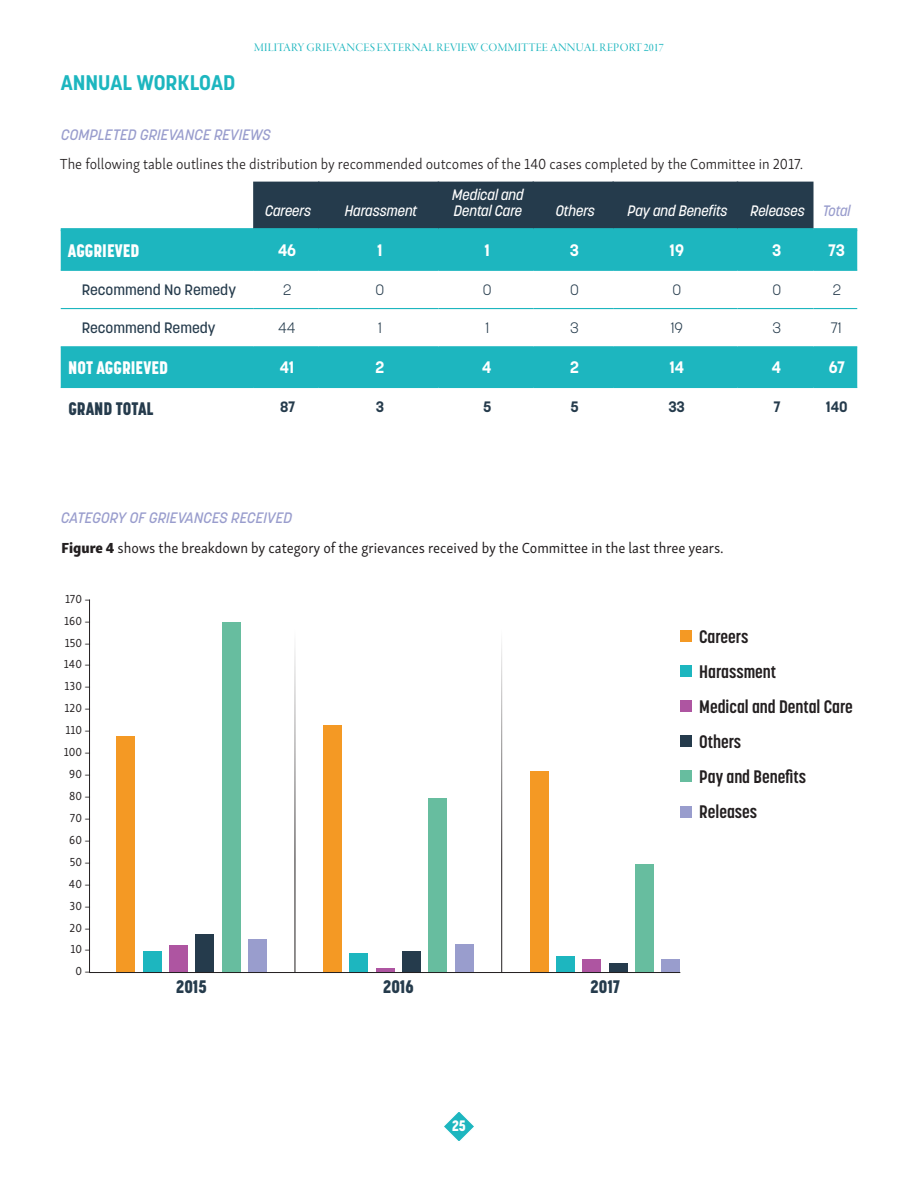
<style>
.page{position:relative;width:918px;height:1188px;background:#fff}
.page>*{position:absolute;margin:0;border:0;box-sizing:border-box;transform-origin:0 0}
.t1{font:700 21px "Korolev";color:#1db6bf}
.t2{font:700 18px/35.1px "Korolev Condensed";color:#231f20}
.t3{font:800 18px "Korolev Condensed";color:#253b4c}
.t4{font:800 18px "Korolev Condensed";color:#fff}
.t5{font:700 16.5px "Korolev";letter-spacing:-.005em;color:#fff}
.t6{font:300 15px "Skolar Sans Latn";color:#231f20;scale:.96 1}
.t7{font:15px "Skolar Sans Latn";color:#231f20;scale:.96 1}
.t8{font:italic 500 15px/16.5px "Korolev";letter-spacing:-.01em;color:#fff;scale:.95 1}
.t9{font:italic 500 15px "Korolev";color:#999dcd}
.t10{font:500 15px "Korolev";color:#253b4c}
.t11{font:300 15px "Korolev";color:#253b4c}
.t12{font:700 15px "Korolev";color:#253b4c}
.t13{font:800 15px "Korolev Condensed";color:#fff}
.t14{font:12px/21.9px "Skolar Sans Latn";color:#231f20;text-align:right;scale:.96 1}
.t15{font:12px "Garamond Premr Pro Disp";letter-spacing:.015em;color:#1db6bf}
.s1{color:#999dcd}
.s2{font-family:"Skolar Sans Latn Eb"}
</style>
<div class="page">
<div style="left:253px;top:182px;width:561px;height:46px;background:#253b4c"></div>
<svg style="left:61px;top:231px;width:796px;height:156px;fill:#1db6bf"></svg>
<hr style="left:318px;top:182px;width:1px;height:46px;background:#253b4c">
<hr style="left:438px;top:182px;width:1px;height:46px;background:#253b4c">
<hr style="left:533px;top:182px;width:1px;height:46px;background:#253b4c">
<hr style="left:612px;top:182px;width:2px;height:46px;background:#253b4c">
<hr style="left:737px;top:182px;width:1px;height:46px;background:#253b4c">
<hr style="left:61px;top:228px;width:192px;height:3px;background:#1db6bf">
<hr style="left:253px;top:228px;width:66px;height:3px;background:#1db6bf">
<hr style="left:319px;top:228px;width:119px;height:3px;background:#1db6bf">
<hr style="left:438px;top:228px;width:95px;height:3px;background:#1db6bf">
<hr style="left:533px;top:228px;width:80px;height:3px;background:#1db6bf">
<hr style="left:613px;top:228px;width:124px;height:3px;background:#1db6bf">
<hr style="left:737px;top:228px;width:77px;height:3px;background:#1db6bf">
<hr style="left:814px;top:228px;width:43px;height:3px;background:#1db6bf">
<hr style="left:61px;top:270px;width:192px;height:1px;background:#1db6bf">
<hr style="left:253px;top:270px;width:66px;height:1px;background:#1db6bf">
<hr style="left:319px;top:270px;width:119px;height:1px;background:#1db6bf">
<hr style="left:438px;top:270px;width:95px;height:1px;background:#1db6bf">
<hr style="left:533px;top:270px;width:80px;height:1px;background:#1db6bf">
<hr style="left:613px;top:270px;width:124px;height:1px;background:#1db6bf">
<hr style="left:737px;top:270px;width:77px;height:1px;background:#1db6bf">
<hr style="left:814px;top:270px;width:43px;height:1px;background:#1db6bf">
<hr style="left:61px;top:308px;width:192px;height:1px;background:#1db6bf">
<hr style="left:253px;top:308px;width:66px;height:1px;background:#1db6bf">
<hr style="left:319px;top:308px;width:119px;height:1px;background:#1db6bf">
<hr style="left:438px;top:308px;width:95px;height:1px;background:#1db6bf">
<hr style="left:533px;top:308px;width:80px;height:1px;background:#1db6bf">
<hr style="left:613px;top:308px;width:124px;height:1px;background:#1db6bf">
<hr style="left:737px;top:308px;width:77px;height:1px;background:#1db6bf">
<hr style="left:814px;top:308px;width:43px;height:1px;background:#1db6bf">
<hr style="left:61px;top:346px;width:192px;height:1px;background:#1db6bf">
<hr style="left:253px;top:346px;width:66px;height:1px;background:#1db6bf">
<hr style="left:319px;top:346px;width:119px;height:1px;background:#1db6bf">
<hr style="left:438px;top:346px;width:95px;height:1px;background:#1db6bf">
<hr style="left:533px;top:346px;width:80px;height:1px;background:#1db6bf">
<hr style="left:613px;top:346px;width:124px;height:1px;background:#1db6bf">
<hr style="left:737px;top:346px;width:77px;height:1px;background:#1db6bf">
<hr style="left:814px;top:346px;width:43px;height:1px;background:#1db6bf">
<hr style="left:61px;top:387px;width:192px;height:1px;background:#1db6bf">
<hr style="left:253px;top:387px;width:66px;height:1px;background:#1db6bf">
<hr style="left:319px;top:387px;width:119px;height:1px;background:#1db6bf">
<hr style="left:438px;top:387px;width:95px;height:1px;background:#1db6bf">
<hr style="left:533px;top:387px;width:80px;height:1px;background:#1db6bf">
<hr style="left:613px;top:387px;width:124px;height:1px;background:#1db6bf">
<hr style="left:737px;top:387px;width:77px;height:1px;background:#1db6bf">
<hr style="left:814px;top:387px;width:43px;height:1px;background:#1db6bf">
<div style="left:680px;top:806px;width:12px;height:12px;background:#999dcd"></div>
<div style="left:680px;top:771px;width:12px;height:11px;background:#67bd9f"></div>
<div style="left:680px;top:735px;width:12px;height:12px;background:#253b4c"></div>
<div style="left:680px;top:700px;width:12px;height:12px;background:#ae55a1"></div>
<div style="left:680px;top:665px;width:12px;height:12px;background:#1db6bf"></div>
<div style="left:680px;top:630px;width:12px;height:12px;background:#f49924"></div>
<div style="left:116px;top:736px;width:19px;height:237px;background:#f49924"></div>
<div style="left:169px;top:946px;width:19px;height:27px;background:#ae55a1"></div>
<div style="left:195px;top:934px;width:19px;height:39px;background:#253b4c"></div>
<div style="left:248px;top:939px;width:19px;height:34px;background:#999dcd"></div>
<div style="left:222px;top:622px;width:18px;height:351px;background:#67bd9f"></div>
<div style="left:143px;top:951px;width:18px;height:22px;background:#1db6bf"></div>
<div style="left:323px;top:725px;width:19px;height:248px;background:#f49924"></div>
<div style="left:376px;top:968px;width:19px;height:5px;background:#ae55a1"></div>
<div style="left:402px;top:951px;width:19px;height:22px;background:#253b4c"></div>
<div style="left:455px;top:944px;width:19px;height:29px;background:#999dcd"></div>
<div style="left:428px;top:798px;width:19px;height:175px;background:#67bd9f"></div>
<div style="left:349px;top:953px;width:19px;height:20px;background:#1db6bf"></div>
<div style="left:530px;top:771px;width:19px;height:202px;background:#f49924"></div>
<div style="left:583px;top:959px;width:18px;height:14px;background:#ae55a1"></div>
<div style="left:609px;top:963px;width:19px;height:10px;background:#253b4c"></div>
<div style="left:662px;top:959px;width:18px;height:14px;background:#999dcd"></div>
<div style="left:635px;top:864px;width:19px;height:109px;background:#67bd9f"></div>
<div style="left:556px;top:956px;width:19px;height:17px;background:#1db6bf"></div>
<hr style="left:89px;top:972px;width:591px;height:1px;background:#231f20">
<hr style="left:295px;top:622px;width:1px;height:351px;background:#231f20">
<hr style="left:501px;top:622px;width:1px;height:351px;background:#231f20">
<hr style="left:89px;top:600px;width:1px;height:373px;background:#231f20">
<svg style="left:444px;top:1112px;width:30px;height:29px"></svg>
<p class="t15" style="left:254px;top:41px;width:411px">MILITARY GRIEVANCES EXTERNAL REVIEW COMMITTEE ANNUAL REPORT 2017</p>
<h1 class="t1" style="left:61px;top:69px;width:176px">ANNUAL WORKLOAD</h1>
<p class="t9" style="left:61px;top:125px;width:211px">COMPLETED GRIEVANCE REVIEWS</p>
<p class="t6" style="left:60px;top:153px;width:776px">The following table outlines the distribution by recommended outcomes of the 140 cases completed by the Committee in 2017.</p>
<p class="t8" style="left:265px;top:203px;width:50px">Careers</p>
<p class="t8" style="left:345px;top:203px;width:78px">Harassment</p>
<p class="t8" style="left:452px;top:186px;width:77px">Medical and<br>Dental Care</p>
<p class="t8" style="left:556px;top:203px;width:43px">Others</p>
<p class="t8" style="left:628px;top:203px;width:107px">Pay and Benefits</p>
<p class="t8" style="left:751px;top:203px;width:107px">Releases <span class="s1">Total</span></p>
<p class="t4" style="left:68px;top:239px;width:73px">AGGRIEVED</p>
<p class="t5" style="left:278px;top:239px;width:20px">46</p>
<p class="t5" style="left:377px;top:239px;width:7px">1</p>
<p class="t5" style="left:485px;top:239px;width:7px">1</p>
<p class="t5" style="left:570px;top:239px;width:11px">3</p>
<p class="t5" style="left:670px;top:239px;width:16px">19</p>
<p class="t5" style="left:772px;top:239px;width:11px">3</p>
<p class="t5" style="left:828px;top:239px;width:18px">73</p>
<p class="t10" style="left:82px;top:280px;width:156px">Recommend No Remedy</p>
<p class="t11" style="left:283px;top:280px;width:10px">2</p>
<p class="t11" style="left:376px;top:280px;width:10px">0</p>
<p class="t11" style="left:483px;top:280px;width:10px">0</p>
<p class="t11" style="left:570px;top:280px;width:10px">0</p>
<p class="t11" style="left:672px;top:280px;width:10px">0</p>
<p class="t11" style="left:773px;top:280px;width:10px">0</p>
<p class="t11" style="left:833px;top:280px;width:10px">2</p>
<p class="t10" style="left:82px;top:319px;width:135px">Recommend Remedy</p>
<p class="t11" style="left:278px;top:319px;width:19px">44</p>
<p class="t11" style="left:378px;top:319px;width:5px">1</p>
<p class="t11" style="left:485px;top:319px;width:5px">1</p>
<p class="t11" style="left:570px;top:319px;width:10px">3</p>
<p class="t11" style="left:671px;top:319px;width:14px">19</p>
<p class="t11" style="left:773px;top:319px;width:10px">3</p>
<p class="t11" style="left:830px;top:319px;width:13px">71</p>
<p class="t4" style="left:68px;top:357px;width:101px">NOT AGGRIEVED</p>
<p class="t5" style="left:280px;top:357px;width:16px">41</p>
<p class="t5" style="left:376px;top:357px;width:10px">2</p>
<p class="t5" style="left:482px;top:357px;width:11px">4</p>
<p class="t5" style="left:570px;top:357px;width:10px">2</p>
<p class="t5" style="left:669px;top:357px;width:16px">14</p>
<p class="t5" style="left:772px;top:357px;width:11px">4</p>
<p class="t5" style="left:829px;top:357px;width:18px">67</p>
<p class="t3" style="left:68px;top:397px;width:87px">GRAND TOTAL</p>
<p class="t12" style="left:280px;top:398px;width:17px">87</p>
<p class="t12" style="left:376px;top:398px;width:10px">3</p>
<p class="t12" style="left:483px;top:398px;width:10px">5</p>
<p class="t12" style="left:571px;top:398px;width:10px">5</p>
<p class="t12" style="left:668px;top:398px;width:18px">33</p>
<p class="t12" style="left:773px;top:398px;width:9px">7</p>
<p class="t12" style="left:826px;top:398px;width:23px">140</p>
<p class="t9" style="left:61px;top:509px;width:233px">CATEGORY OF GRIEVANCES RECEIVED</p>
<p class="t7" style="left:62px;top:536px;width:691px"><span class="s2">Figure 4</span> shows the breakdown by category of the grievances received by the Committee in the last three years.</p>
<p class="t14" style="left:64px;top:587px;width:30px">170 –<br>160 –<br>150 –<br>140 –<br>130 –<br>120 –<br>110 –<br>100 –<br>90 –<br>80 –<br>70 –<br>60 –<br>50 –<br>40 –<br>30 –<br>20 –<br>10 –<br>0 –</p>
<p class="t3" style="left:176px;top:975px;width:32px">2015</p>
<p class="t3" style="left:383px;top:975px;width:32px">2016</p>
<p class="t3" style="left:590px;top:975px;width:31px">2017</p>
<p class="t13" style="left:452px;top:1117px;width:15px">25</p>
<p class="t2" style="left:699px;top:619px;width:155px">Careers<br>Harassment<br>Medical and Dental Care<br>Others<br>Pay and Benefits<br>Releases</p>
</div>
